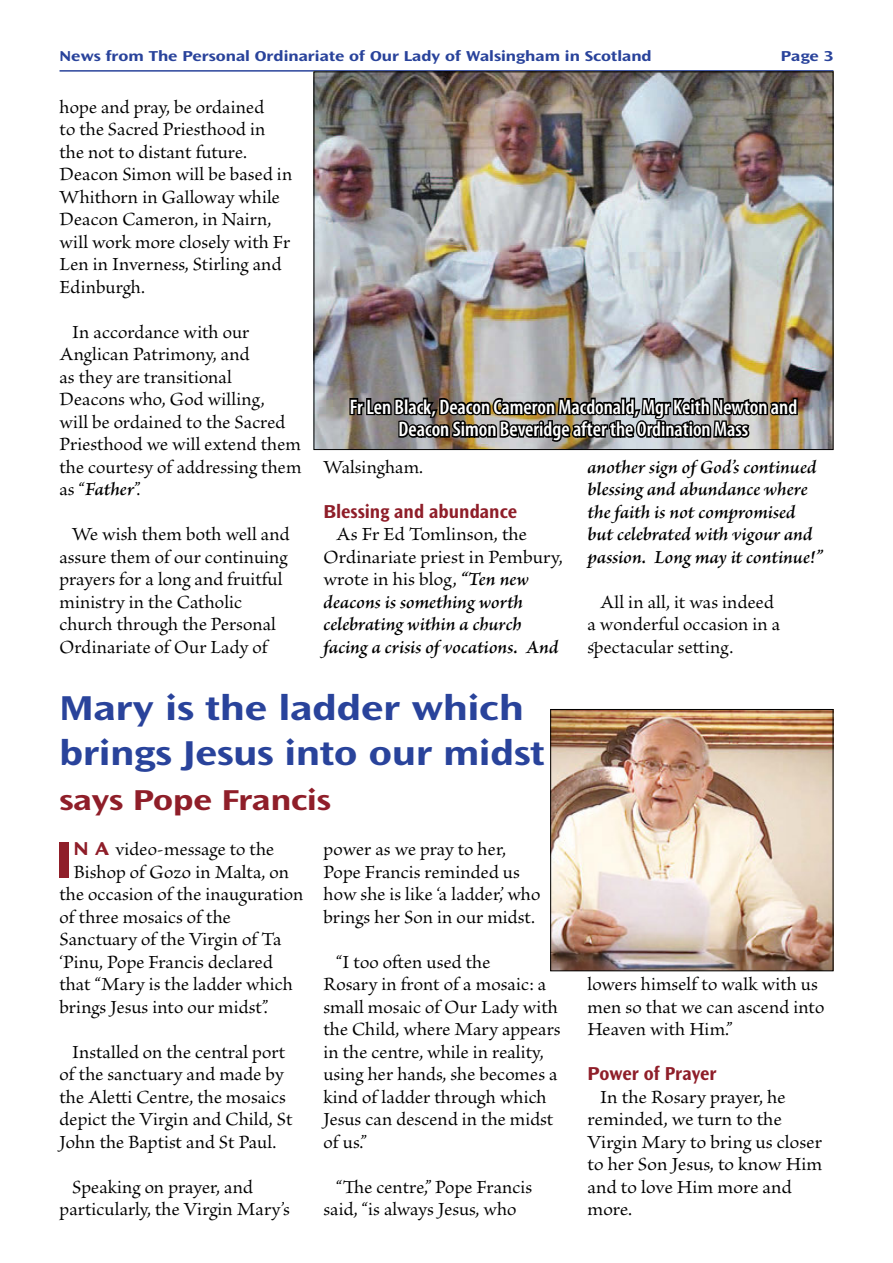
<style>
.page{position:relative;width:893px;height:1263px;background:#fff}
.page>*{position:absolute;margin:0;border:0;box-sizing:border-box;transform-origin:0 0}
.t1{font:700 expanded 53.55px "Ocean Sans Std";color:#8f1e29}
.t2{font:700 expanded 36px/45px "Ocean Sans Std";color:#29439b}
.t3{font:700 expanded 30px "Ocean Sans Std";color:#8f1e29}
.t4{font:600 condensed 21px/22.5px "Myriad Pro";color:#fff;text-align:center}
.t5{font:19.5px/22.5px "Brioso Pro";color:#000}
.t6{font:italic 600 19.5px/22.5px "Brioso Pro";color:#000}
.t7{font:700 semi-expanded 19.5px "Ocean Sans Std";color:#8f1e29;scale:.9 1}
.t8{font:700 expanded 15px "Ocean Sans Std";color:#29439b}
.s1{font-weight:600;font-style:italic}
.s2{font-stretch:expanded}
.s3{font-weight:400;font-style:normal}
.s4{font-family:"Ocean Sans Std";font-weight:700;font-stretch:expanded;color:#8f1e29}
</style>
<div class="page">
<hr style="left:60px;top:70px;width:773px;height:2px;background:#29439b">
<img style="left:316px;top:73px;width:515px;height:375px">
<img style="left:348px;top:354px;width:451px;height:97px">
<img style="left:552px;top:711px;width:279px;height:258px">
<div style="left:550px;top:709px;width:283px;height:262px;border:1px solid #000"></div>
<p class="t8" style="left:60px;top:47px;width:594px">N ews from The Personal Ordinariate of Our Lady of Walsingham in Scotland</p>
<p class="t8" style="left:781px;top:47px;width:54px">Page 3</p>
<p class="t5" style="left:60px;top:96px;width:234px">hope and pray, be ordained<br>to the Sacred Priesthood in the not to distant future.<br>Deacon Simon will be based in<br>Whithorn in Galloway while<br>Deacon Cameron, in Nairn, will work more closely with Fr<br>Len in Inverness, Stirling and<br>Edinburgh.</p>
<p class="t5" style="left:60px;top:321px;width:244px;text-indent:13px">In accordance with our<br>Anglican Patrimony, and<br>as they are transitional<br>Deacons who, God willing,<br>will be ordained to the Sacred<br>Priesthood we will extend them the courtesy of addressing them as “<span class="s1">Father</span>”.</p>
<p class="t5" style="left:60px;top:524px;width:232px;text-indent:13px">We wish them both well and assure them of our continuing prayers for a long and fruitful ministry in the Catholic church through the Personal<br>Ordinariate of Our Lady of</p>
<p class="t4" style="left:350px;top:395px;width:449px">Fr Len Black, Deacon Cameron Macdonald, Mgr Keith Newton and<br>Deacon Simon Beveridge after the Ordination Mass</p>
<p class="t6" style="left:587px;top:455px;width:237px">another sign of God’s continued blessing and abundance where the faith is not compromised but celebrated with vigour and passion. Long may it continue!”</p>
<p class="t5" style="left:587px;top:591px;width:194px;text-indent:13px">All in all, it was indeed a wonderful occasion in a spectacular setting.</p>
<p class="t5" style="left:323px;top:456px;width:101px">Walsingham.</p>
<p class="t7" style="left:323px;top:500px;width:217px"><span class="s2">B</span>lessing and abundance</p>
<p class="t6" style="left:323px;top:522px;width:241px;text-indent:13px"><span class="s3">As Fr Ed Tomlinson, the<br>Ordinariate priest in Pembury, wrote in his blog,</span> “Ten new deacons is something worth celebrating within a church facing a crisis of vocations. And</p>
<h2 class="t2" style="left:60px;top:686px;width:487px">Mary is the ladder which brings Jesus into our midst</h2>
<h3 class="t3" style="left:60px;top:783px;width:273px">says Pope Francis</h3>
<h1 class="t1" style="left:55px;top:829px;width:20px">I</h1>
<p class="t5" style="left:74px;top:839px;width:202px"><span class="s4">n a</span> video-message to the</p>
<p class="t5" style="left:323px;top:839px;width:218px">power as we pray to her,<br>Pope Francis reminded us how she is like ‘a ladder,’ who brings her Son in our midst.</p>
<p class="t5" style="left:323px;top:951px;width:238px;text-indent:13px">“I too often used the<br>Rosary in front of a mosaic: a small mosaic of Our Lady with the Child, where Mary appears in the centre, while in reality, using her hands, she becomes a kind of ladder through which<br>Jesus can descend in the midst of us.”</p>
<p class="t5" style="left:323px;top:1176px;width:210px;text-indent:13px">“The centre,” Pope Francis said, “is always Jesus, who</p>
<p class="t5" style="left:74px;top:861px;width:217px">Bishop of Gozo in Malta, on</p>
<p class="t5" style="left:60px;top:884px;width:245px">the occasion of the inauguration</p>
<p class="t5" style="left:60px;top:906px;width:173px">of three mosaics of the</p>
<p class="t5" style="left:60px;top:929px;width:223px">Sanctuary of the Virgin of Ta</p>
<p class="t5" style="left:60px;top:951px;width:215px">‘Pinu, Pope Francis declared</p>
<p class="t5" style="left:60px;top:974px;width:235px">that “Mary is the ladder which</p>
<p class="t5" style="left:60px;top:996px;width:210px">brings Jesus into our midst”.</p>
<p class="t5" style="left:60px;top:1041px;width:235px;text-indent:13px">Installed on the central port of the sanctuary and made by the Aletti Centre, the mosaics depict the Virgin and Child, St<br>John the Baptist and St Paul.</p>
<p class="t5" style="left:60px;top:1176px;width:232px;text-indent:13px">Speaking on prayer, and particularly, the Virgin Mary’s</p>
<p class="t5" style="left:587px;top:974px;width:238px">lowers himself to walk with us men so that we can ascend into<br>Heaven with Him.”</p>
<p class="t7" style="left:587px;top:1063px;width:145px"><span class="s2">P</span>ower of Prayer</p>
<p class="t5" style="left:587px;top:1086px;width:236px;text-indent:13px">In the Rosary prayer, he reminded, we turn to the<br>Virgin Mary to bring us closer to her Son Jesus, to know Him and to love Him more and more.</p>
</div>
